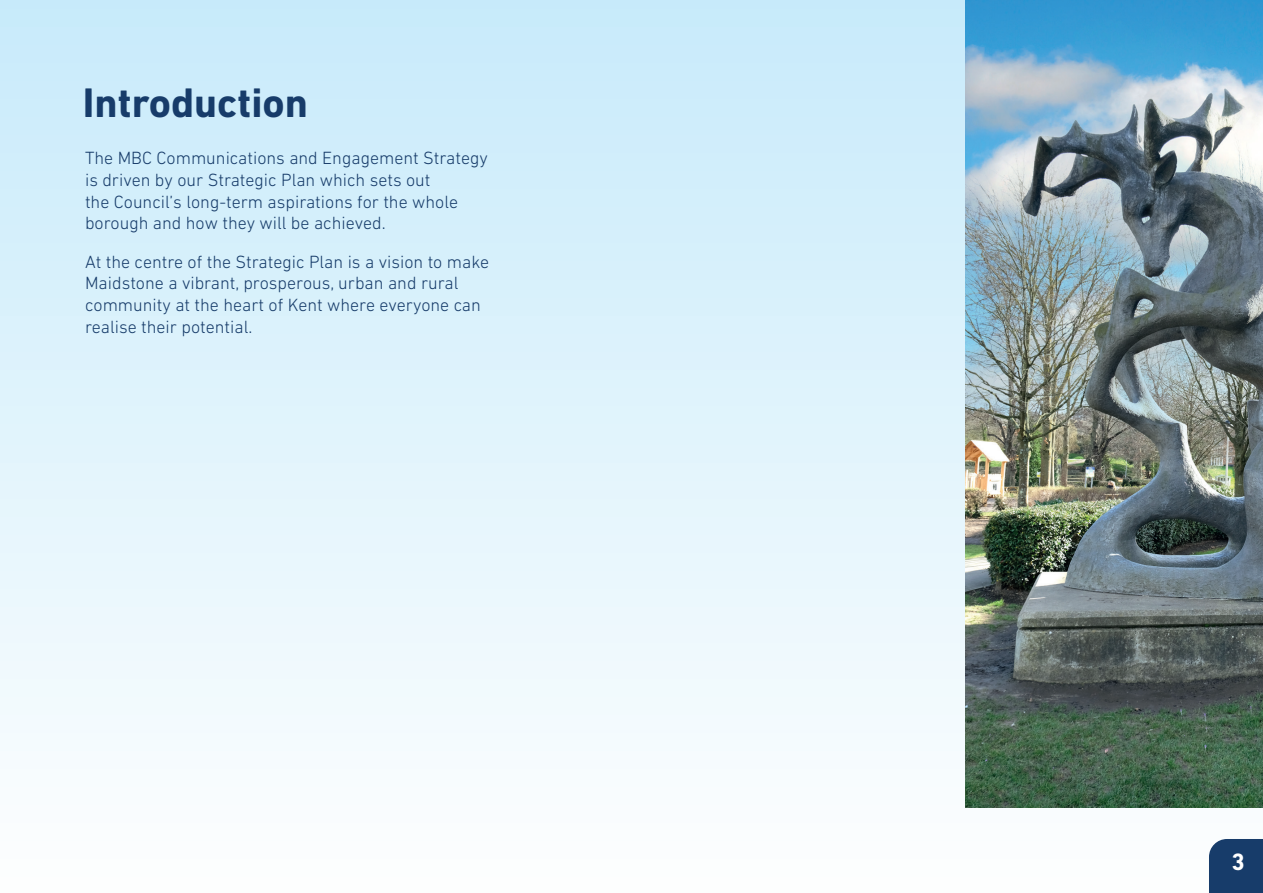
<style>
.page{position:relative;width:1263px;height:893px;background:#fff}
.page>*{position:absolute;margin:0;border:0;box-sizing:border-box;transform-origin:0 0}
.t1{font:700 42px "DIN Next LT Pro";color:#173c6a}
.t2{font:700 24px "DIN Next LT Pro";color:#fff}
.t3{font:300 18px/21.6px "DIN Next LT Pro";color:#173c6a}
</style>
<div class="page">
<div style="left:0;top:0;width:1263px;height:893px;background:linear-gradient(to bottom,#c7eafa,#fdfefe)"></div>
<div style="left:1209px;top:839px;width:54px;height:54px;background:#173c6a"></div>
<img style="left:965px;top:0;width:298px;height:808px">
<h1 class="t1" style="left:83px;top:78px;width:227px">Introduction</h1>
<p class="t3" style="left:85px;top:147px;width:404px">The MBC Communications and Engagement Strategy is driven by our Strategic Plan which sets out<br>the Council’s long-term aspirations for the whole borough and how they will be achieved.</p>
<p class="t3" style="left:85px;top:251px;width:406px">At the centre of the Strategic Plan is a vision to make Maidstone a vibrant, prosperous, urban and rural community at the heart of Kent where everyone can realise their potential.</p>
<h2 class="t2" style="left:1231px;top:848px;width:15px">3</h2>
</div>
